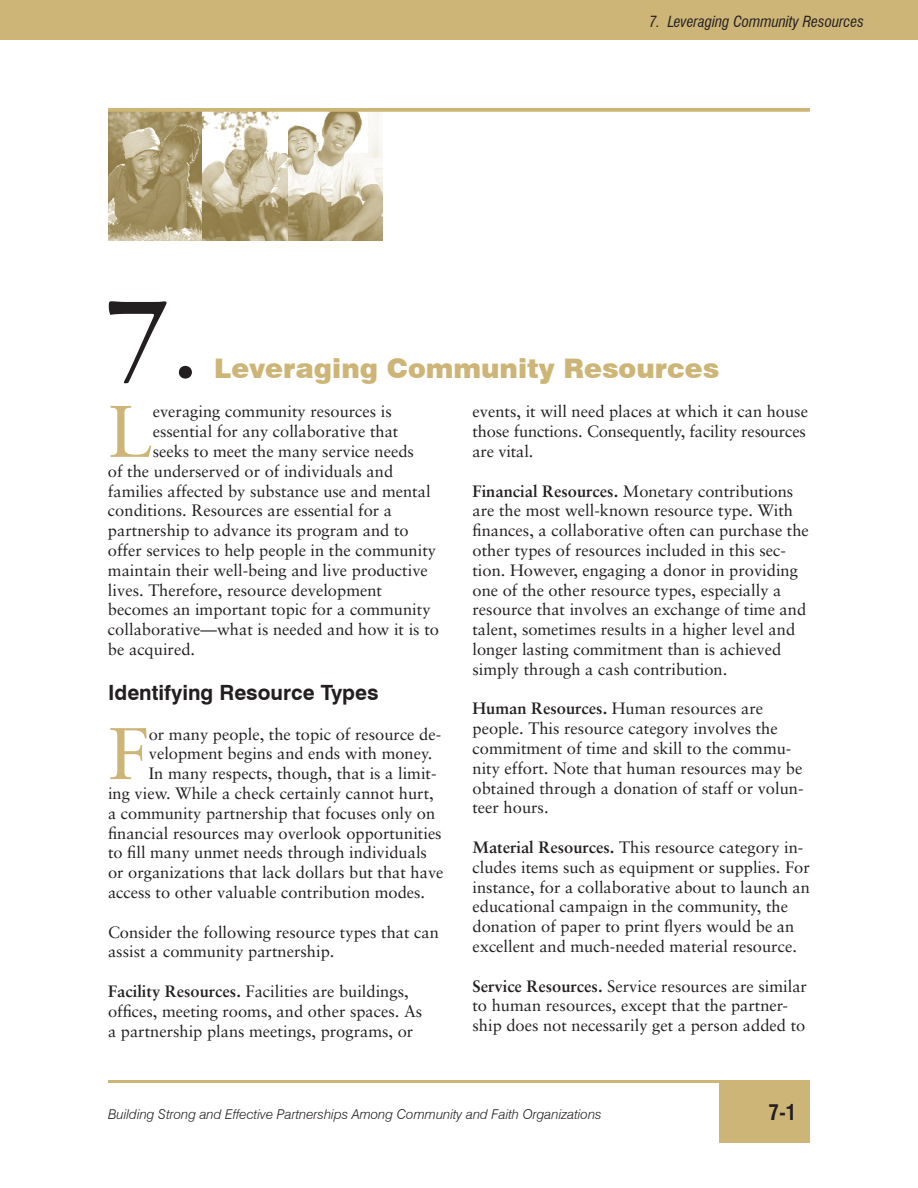
<style>
.page{position:relative;width:918px;height:1188px;background:#fff}
.page>*{position:absolute;margin:0;border:0;box-sizing:border-box;transform-origin:0 0}
.t1{font:120px "Garamond IT Cby BT";color:#231f20}
.t2{font:73.2px "Sabon";color:#ccb576}
.t3{font:900 27px "Swiss 721 BT";color:#ccb576}
.t4{font:700 21px "Swiss 721 BT";color:#231f20}
.t5{font:700 condensed 21px "Swiss 721 BT";color:#231f20}
.t6{font:16.5px/19.8px "Sabon";color:#231f20}
.t7{font:italic condensed 15px "Swiss 721 BT";color:#231f20}
.t8{font:italic 300 13.5px "Swiss 721 BT";color:#231f20}
.s1{font-weight:700}
</style>
<div class="page">
<div style="left:0;top:0;width:918px;height:40px;background:#ccb576"></div>
<hr style="left:108px;top:1080px;width:702px;height:3px;background:#ccb576">
<div style="left:719px;top:1080px;width:91px;height:63px;background:#ccb576"></div>
<img style="left:108px;top:112px;width:275px;height:129px">
<svg style="left:108px;top:108px;width:702px;height:4px;background:#cdb87c"></svg>
<p class="t7" style="left:649px;top:13px;width:216px">7. Leveraging Community Resources</p>
<h2 class="t1" style="left:104px;top:268px;width:100px">7.</h2>
<h2 class="t3" style="left:214px;top:352px;width:507px">Leveraging Community Resources</h2>
<p class="t2" style="left:108px;top:388px;width:46px">L</p>
<p class="t6" style="left:153px;top:402px;width:241px">everaging community resources is</p>
<p class="t6" style="left:153px;top:421px;width:247px">essential for any collaborative that</p>
<p class="t6" style="left:153px;top:441px;width:263px">seeks to meet the many service needs</p>
<p class="t6" style="left:108px;top:461px;width:287px">of the underserved or of individuals and</p>
<p class="t6" style="left:108px;top:481px;width:324px">families affected by substance use and mental</p>
<p class="t6" style="left:108px;top:501px;width:286px">conditions. Resources are essential for a</p>
<p class="t6" style="left:108px;top:520px;width:302px">partnership to advance its program and to</p>
<p class="t6" style="left:108px;top:540px;width:330px">offer services to help people in the community</p>
<p class="t6" style="left:108px;top:560px;width:321px">maintain their well-being and live productive</p>
<p class="t6" style="left:108px;top:580px;width:276px">lives. Therefore, resource development</p>
<p class="t6" style="left:108px;top:600px;width:324px">becomes an important topic for a community</p>
<p class="t6" style="left:108px;top:619px;width:333px">collaborative—what is needed and how it is to</p>
<p class="t6" style="left:108px;top:639px;width:89px">be acquired.</p>
<h3 class="t4" style="left:108px;top:680px;width:272px">Identifying Resource Types</h3>
<p class="t2" style="left:108px;top:710px;width:42px">F</p>
<p class="t6" style="left:149px;top:724px;width:294px">or many people, the topic of resource de-</p>
<p class="t6" style="left:149px;top:744px;width:285px">velopment begins and ends with money.</p>
<p class="t6" style="left:149px;top:763px;width:289px">In many respects, though, that is a limit-</p>
<p class="t6" style="left:108px;top:783px;width:327px">ing view. While a check certainly cannot hurt,</p>
<p class="t6" style="left:108px;top:803px;width:329px">a community partnership that focuses only on</p>
<p class="t6" style="left:108px;top:823px;width:335px">financial resources may overlook opportunities</p>
<p class="t6" style="left:108px;top:843px;width:321px">to fill many unmet needs through individuals</p>
<p class="t6" style="left:108px;top:862px;width:337px">or organizations that lack dollars but that have</p>
<p class="t6" style="left:108px;top:882px;width:319px">access to other valuable contribution modes.</p>
<p class="t6" style="left:108px;top:922px;width:332px">Consider the following resource types that can assist a community partnership.</p>
<p class="t6" style="left:108px;top:981px;width:316px"><span class="s1">Facility Resources.</span> Facilities are buildings, offices, meeting rooms, and other spaces. As a partnership plans meetings, programs, or</p>
<p class="t6" style="left:473px;top:402px;width:337px">events, it will need places at which it can house those functions. Consequently, facility resources are vital.</p>
<p class="t6" style="left:473px;top:481px;width:338px"><span class="s1">Financial Resources.</span> Monetary contributions are the most well-known resource type. With finances, a collaborative often can purchase the other types of resources included in this sec&shy;tion. However, engaging a donor in providing one of the other resource types, especially a resource that involves an exchange of time and talent, sometimes results in a higher level and longer lasting commitment than is achieved simply through a cash contribution.</p>
<p class="t6" style="left:473px;top:699px;width:333px"><span class="s1">Human Resources.</span> Human resources are people. This resource category involves the commitment of time and skill to the commu&shy;nity effort. Note that human resources may be obtained through a donation of staff or volun&shy;teer hours.</p>
<p class="t6" style="left:473px;top:837px;width:339px"><span class="s1">Material Resources.</span> This resource category in&shy;cludes items such as equipment or supplies. For instance, for a collaborative about to launch an educational campaign in the community, the donation of paper to print flyers would be an excellent and much-needed material resource.</p>
<p class="t6" style="left:473px;top:976px;width:336px"><span class="s1">Service Resources.</span> Service resources are similar to human resources, except that the partner&shy;ship does not necessarily get a person added to</p>
<p class="t8" style="left:108px;top:1106px;width:495px">Building Strong and Effective Partnerships Among Community and Faith Organizations</p>
<p class="t5" style="left:769px;top:1100px;width:29px">7-1</p>
</div>
